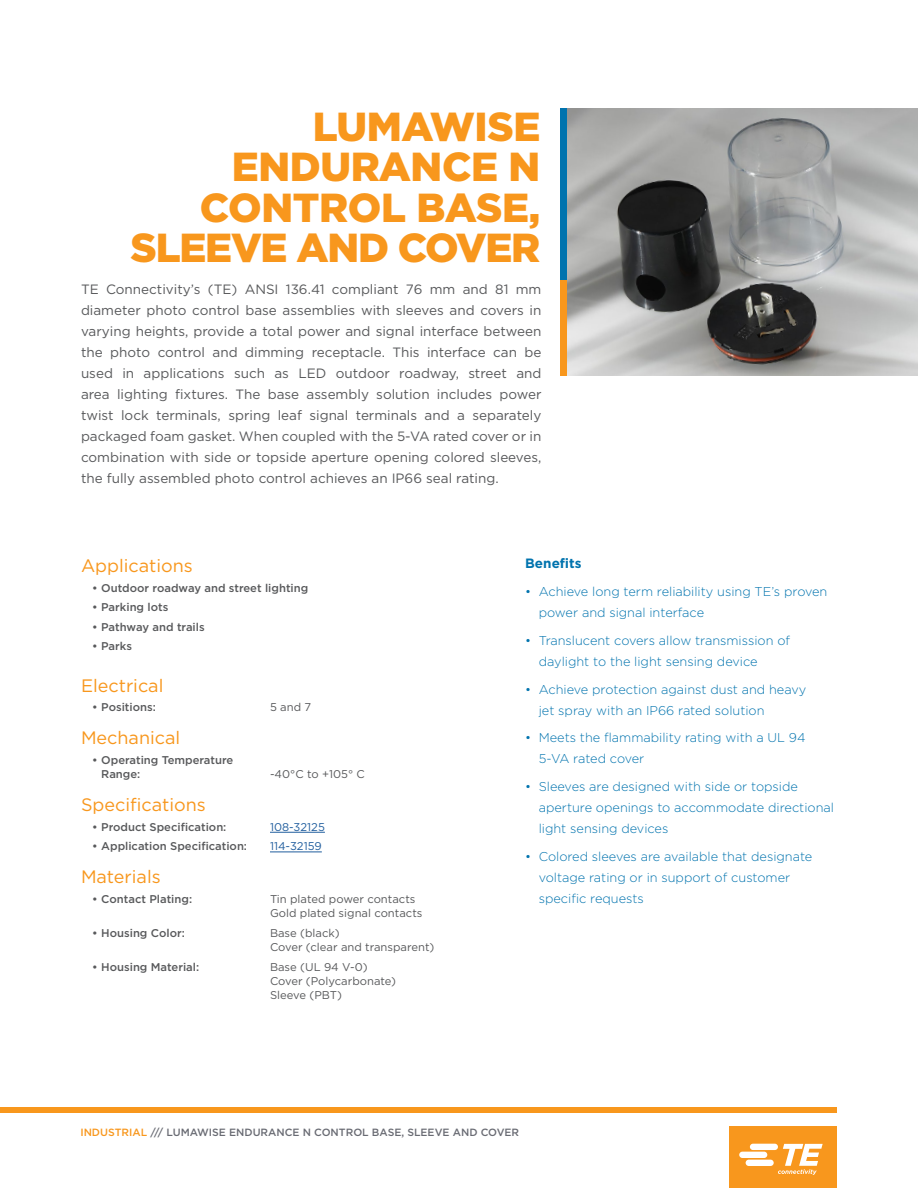
<style>
.page{position:relative;width:918px;height:1188px;background:#fff}
.page>*{position:absolute;margin:0;border:0;box-sizing:border-box;transform-origin:0 0}
.Orange_BODY_HEADINGS{font:900 40.5px/40.5px "Gotham";letter-spacing:-.01em;color:#f8971d;text-align:right}
.Orange_BODY_HEADINGS-2{font:18px "Gotham";color:#f8971d}
.TEXT_UNDER_BLUE_HEAD{font:13.5px/21px "Gotham";color:#58595b;text-align:justify}
.KEY_FEATURE__TITLE{font:700 13.5px "Gotham";color:#0073ae}
.t1{font:300 12.75px/21px "Gotham";color:#0073ae}
.t2{font:500 11.25px/14.2px "Gotham";color:#58595b}
.t3{font:11.25px/14.2px "Gotham";color:#58595b}
.t4{font:11.25px "Gotham";color:#215e9e}
.B_Footer_Info{font:500 10.5px "Gotham";color:#696b73}
.s1{color:#f8971d}
</style>
<div class="page">
<div style="left:560px;top:280px;width:8px;height:96px;background:#f8971d"></div>
<div style="left:560px;top:108px;width:8px;height:172px;background:#0073ae"></div>
<img style="left:568px;top:108px;width:350px;height:268px">
<div style="left:0;top:1107px;width:837px;height:6px;background:#f8971d"></div>
<div style="left:729px;top:1126px;width:108px;height:62px;background:#f8971d"></div>
<svg style="left:739px;top:1144px;width:84px;height:31px"></svg>
<hr style="left:270px;top:832px;width:55px;height:1px;background:#215e9e">
<hr style="left:270px;top:852px;width:52px;height:1px;background:#215e9e">
<p class="Orange_BODY_HEADINGS" style="left:131px;top:106px;width:411px">LUMAWISE<br>ENDURANCE N<br>CONTROL BASE,<br>SLEEVE AND COVER</p>
<p class="TEXT_UNDER_BLUE_HEAD" style="left:81px;top:278px;width:462px">TE Connectivity’s (TE) ANSI 136.41 compliant 76 mm and 81 mm diameter photo control base assemblies with sleeves and covers in varying heights, provide a total power and signal interface between the photo control and dimming receptacle. This interface can be used in applications such as LED outdoor roadway, street and area lighting fixtures. The base assembly solution includes power twist lock terminals, spring leaf signal terminals and a separately packaged foam gasket. When coupled with the 5-VA rated cover or in combination with side or topside aperture opening colored sleeves, the fully assembled photo control achieves an IP66 seal rating.</p>
<p class="Orange_BODY_HEADINGS-2" style="left:81px;top:554px;width:113px">Applications</p>
<p class="t2" style="left:92px;top:580px;width:218px">• Outdoor roadway and street lighting</p>
<p class="t2" style="left:92px;top:600px;width:78px">• Parking lots</p>
<p class="t2" style="left:92px;top:620px;width:114px">• Pathway and trails</p>
<p class="t2" style="left:92px;top:639px;width:41px">• Parks</p>
<p class="Orange_BODY_HEADINGS-2" style="left:81px;top:674px;width:84px">Electrical</p>
<p class="t2" style="left:92px;top:700px;width:65px">• Positions:</p>
<p class="t3" style="left:270px;top:700px;width:43px">5 and 7</p>
<p class="Orange_BODY_HEADINGS-2" style="left:81px;top:726px;width:101px">Mechanical</p>
<p class="t2" style="left:101px;top:753px;width:134px;text-indent:-9px">• Operating Temperature<br>Range:</p>
<p class="t3" style="left:270px;top:767px;width:96px">-40°C to +105° C</p>
<p class="Orange_BODY_HEADINGS-2" style="left:81px;top:793px;width:126px">Specifications</p>
<p class="t2" style="left:92px;top:820px;width:136px">• Product Specification:</p>
<p class="t4" style="left:270px;top:820px;width:56px">108-32125</p>
<p class="t2" style="left:92px;top:839px;width:156px">• Application Specification:</p>
<p class="t4" style="left:270px;top:839px;width:53px">114-32159</p>
<p class="Orange_BODY_HEADINGS-2" style="left:81px;top:866px;width:81px">Materials</p>
<p class="t2" style="left:92px;top:892px;width:101px">• Contact Plating:</p>
<p class="t3" style="left:270px;top:892px;width:154px">Tin plated power contacts<br>Gold plated signal contacts</p>
<p class="t2" style="left:92px;top:926px;width:94px">• Housing Color:</p>
<p class="t3" style="left:270px;top:926px;width:166px">Base (black)<br>Cover (clear and transparent)</p>
<p class="t2" style="left:92px;top:960px;width:109px">• Housing Material:</p>
<p class="t3" style="left:270px;top:960px;width:128px">Base (UL 94 V-0)<br>Cover (Polycarbonate)<br>Sleeve (PBT)</p>
<p class="KEY_FEATURE__TITLE" style="left:525px;top:555px;width:58px">Benefits</p>
<p class="t1" style="left:539px;top:581px;width:290px;text-indent:-14px">• Achieve long term reliability using TE’s proven power and signal interface</p>
<p class="t1" style="left:539px;top:629px;width:253px;text-indent:-14px">• Translucent covers allow transmission of daylight to the light sensing device</p>
<p class="t1" style="left:539px;top:678px;width:269px;text-indent:-14px">• Achieve protection against dust and heavy jet spray with an IP66 rated solution</p>
<p class="t1" style="left:539px;top:727px;width:268px;text-indent:-14px">• Meets the flammability rating with a UL 94<br>5-VA rated cover</p>
<p class="t1" style="left:539px;top:776px;width:297px;text-indent:-14px">• Sleeves are designed with side or topside aperture openings to accommodate directional light sensing devices</p>
<p class="t1" style="left:539px;top:845px;width:275px;text-indent:-14px">• Colored sleeves are available that designate voltage rating or in support of customer specific requests</p>
<p class="B_Footer_Info" style="left:80px;top:1126px;width:440px"><span class="s1">INDUSTRIAL</span> /// LUMAWISE ENDURANCE N CONTROL BASE, SLEEVE AND COVER</p>
</div>
